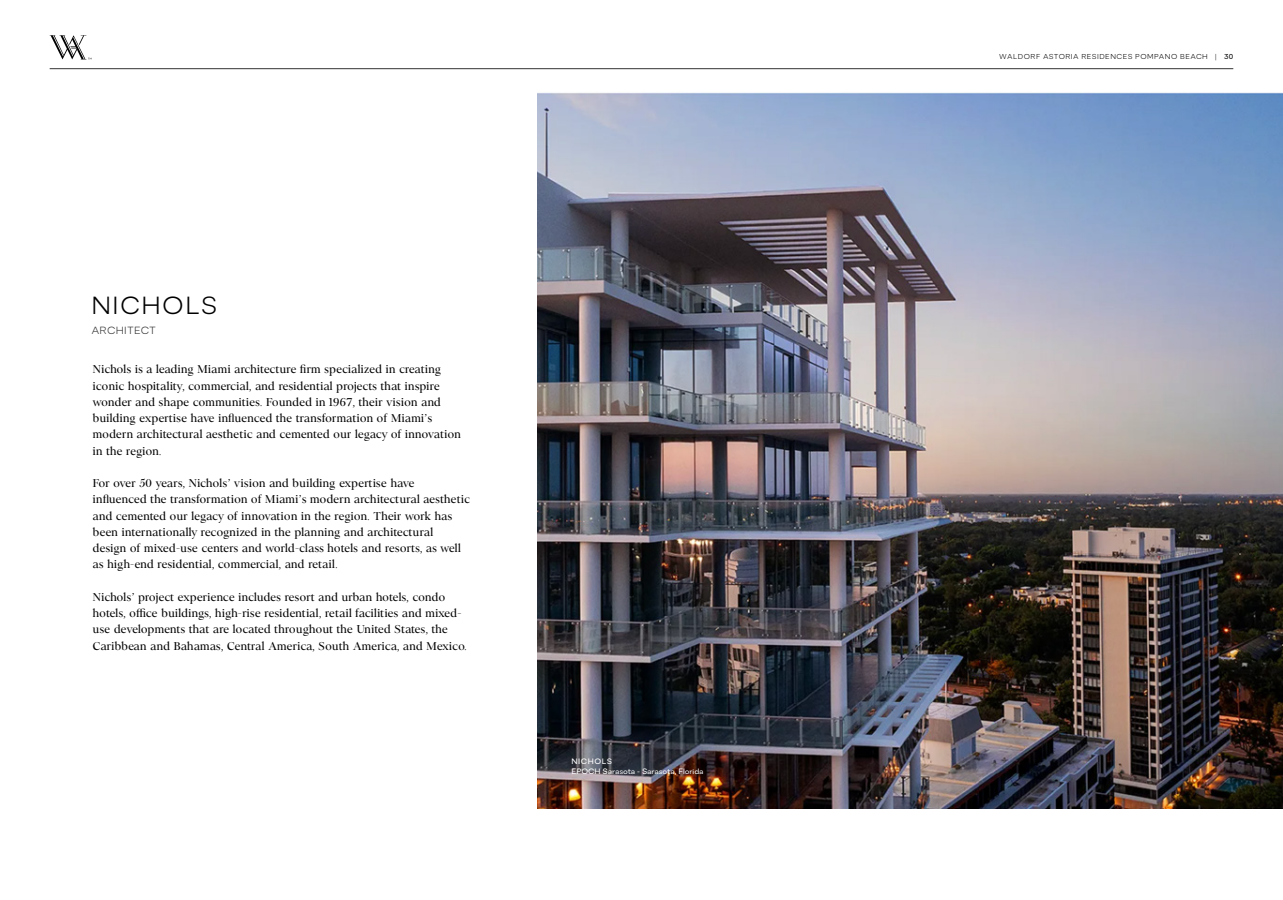
<style>
.page{position:relative;width:1283px;height:900px;background:#fff}
.page>*{position:absolute;margin:0;border:0;box-sizing:border-box;transform-origin:0 0}
.t1{font:300 23.75px "Astoria Sans";letter-spacing:.06em;color:#000}
.t2{font:300 11.88px/16.2px "Astoria Serif";letter-spacing:-.02em;color:#000}
.t3{font:300 10px "Astoria Sans";letter-spacing:.03em;color:#333}
.t4{font:7.5px/10px "Astoria Sans";letter-spacing:-.01em;color:#fff}
.t5{font:300 6.88px "Astoria Sans";letter-spacing:.07em;color:#000}
.s1{font-weight:400}
</style>
<div class="page">
<img style="left:537px;top:92px;width:745px;height:717px">
<svg style="left:50px;top:35px;width:42px;height:24px"></svg>
<hr style="left:50px;top:68px;width:1183px;height:1px;background:#333">
<h1 class="t1" style="left:91px;top:291px;width:128px">NICHOLS</h1>
<p class="t3" style="left:91px;top:325px;width:66px">ARCHITECT</p>
<p class="t2" style="left:92px;top:361px;width:370px">Nichols is a leading Miami architecture firm specialized in creating iconic hospitality, commercial, and residential projects that inspire wonder and shape communities. Founded in 1967, their vision and building expertise have influenced the transformation of Miami’s modern architectural aesthetic and cemented our legacy of innovation in the region.</p>
<p class="t2" style="left:92px;top:475px;width:379px">For over 50 years, Nichols’ vision and building expertise have influenced the transformation of Miami’s modern architectural aesthetic and cemented our legacy of innovation in the region. Their work has been internationally recognized in the planning and architectural design of mixed-use centers and world-class hotels and resorts, as well as high-end residential, commercial, and retail.</p>
<p class="t2" style="left:92px;top:589px;width:376px">Nichols’ project experience includes resort and urban hotels, condo hotels, office buildings, high-rise residential, retail facilities and mixed&shy;use developments that are located throughout the United States, the Caribbean and Bahamas, Central America, South America, and Mexico.</p>
<p class="t4" style="left:571px;top:756px;width:134px">NICHOLS<br>EPOCH Sarasota - Sarasota, Florida</p>
<p class="t5" style="left:999px;top:52px;width:235px">WALDORF ASTORIA RESIDENCES POMPANO BEACH | <span class="s1">30</span></p>
</div>
